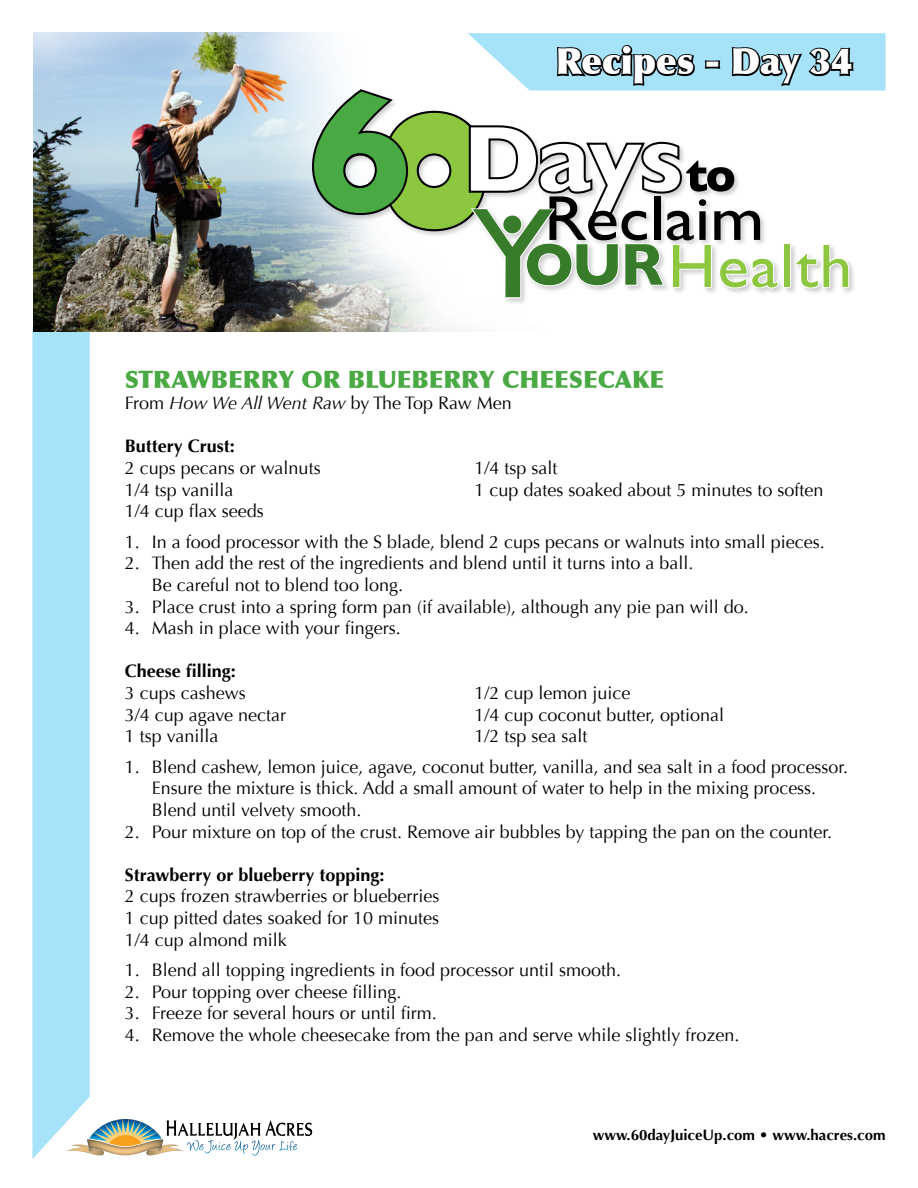
<style>
.page{position:relative;width:918px;height:1188px;background:#fff}
.page>*{position:absolute;margin:0;border:0;box-sizing:border-box;transform-origin:0 0}
.t1{font:900 36px "Optima";color:#fff}
.t2{font:900 24px "Optima";color:#49a942}
.t3{font:18px/21.6px "Optima";color:#000}
.t4{font:700 18px "Optima";color:#000}
.t5{font:700 15px "Optima";color:#000}
.s1{font-style:italic}
</style>
<div class="page">
<div style="left:32px;top:327px;width:58px;height:832px;background:#a6e2f9"></div>
<img style="left:33px;top:32px;width:442px;height:300px">
<img style="left:66px;top:1144px;width:21px;height:11px">
<img style="left:87px;top:1139px;width:2px;height:16px">
<svg style="left:89px;top:1119px;width:223px;height:37px"></svg>
<div style="left:310px;top:88px;width:546px;height:218px;background:#000;opacity:.2"></div>
<svg style="left:311px;top:32px;width:575px;height:268px"></svg>
<h1 class="t1" style="left:556px;top:40px;width:298px">RECIPES - DAY 34</h1>
<h2 class="t2" style="left:125px;top:364px;width:541px">STRAWBERRY OR BLUEBERRY CHEESECAKE</h2>
<p class="t3" style="left:125px;top:393px;width:388px">From <span class="s1">How We All Went Raw</span> by The Top Raw Men</p>
<p class="t4" style="left:125px;top:436px;width:112px">Buttery Crust:</p>
<p class="t3" style="left:125px;top:457px;width:197px">2 cups pecans or walnuts</p>
<p class="t3" style="left:474px;top:457px;width:85px">1/4 tsp salt</p>
<p class="t3" style="left:125px;top:479px;width:110px">1/4 tsp vanilla</p>
<p class="t3" style="left:474px;top:479px;width:351px">1 cup dates soaked about 5 minutes to soften</p>
<p class="t3" style="left:125px;top:501px;width:141px">1/4 cup flax seeds</p>
<p class="t3" style="left:125px;top:531px;width:702px">1. In a food processor with the S blade, blend 2 cups pecans or walnuts into small pieces.</p>
<p class="t3" style="left:152px;top:553px;width:543px;text-indent:-27px">2. Then add the rest of the ingredients and blend until it turns into a ball.<br>Be careful not to blend too long.</p>
<p class="t3" style="left:125px;top:596px;width:625px">3. Place crust into a spring form pan (if available), although any pie pan will do.</p>
<p class="t3" style="left:125px;top:618px;width:277px">4. Mash in place with your fingers.</p>
<p class="t4" style="left:125px;top:661px;width:113px">Cheese filling:</p>
<p class="t3" style="left:125px;top:682px;width:123px">3 cups cashews</p>
<p class="t3" style="left:474px;top:682px;width:158px">1/2 cup lemon juice</p>
<p class="t3" style="left:125px;top:704px;width:163px">3/4 cup agave nectar</p>
<p class="t3" style="left:474px;top:704px;width:251px">1/4 cup coconut butter, optional</p>
<p class="t3" style="left:125px;top:726px;width:95px">1 tsp vanilla</p>
<p class="t3" style="left:474px;top:726px;width:115px">1/2 tsp sea salt</p>
<p class="t3" style="left:152px;top:756px;width:698px;text-indent:-27px">1. Blend cashew, lemon juice, agave, coconut butter, vanilla, and sea salt in a food processor.<br>Ensure the mixture is thick. Add a small amount of water to help in the mixing process.<br>Blend until velvety smooth.</p>
<p class="t3" style="left:125px;top:821px;width:709px">2. Pour mixture on top of the crust. Remove air bubbles by tapping the pan on the counter.</p>
<p class="t4" style="left:125px;top:864px;width:261px">Strawberry or blueberry topping:</p>
<p class="t3" style="left:125px;top:886px;width:316px;text-align:justify">2 cups frozen strawberries or blueberries 1 cup pitted dates soaked for 10 minutes 1/4 cup almond milk</p>
<p class="t3" style="left:125px;top:960px;width:498px">1. Blend all topping ingredients in food processor until smooth.</p>
<p class="t3" style="left:125px;top:981px;width:278px">2. Pour topping over cheese filling.</p>
<p class="t3" style="left:125px;top:1003px;width:313px">3. Freeze for several hours or until firm.</p>
<p class="t3" style="left:125px;top:1024px;width:616px">4. Remove the whole cheesecake from the pan and serve while slightly frozen.</p>
<p class="t5" style="left:593px;top:1126px;width:294px">www.60dayJuiceUp.com • www.hacres.com</p>
</div>
